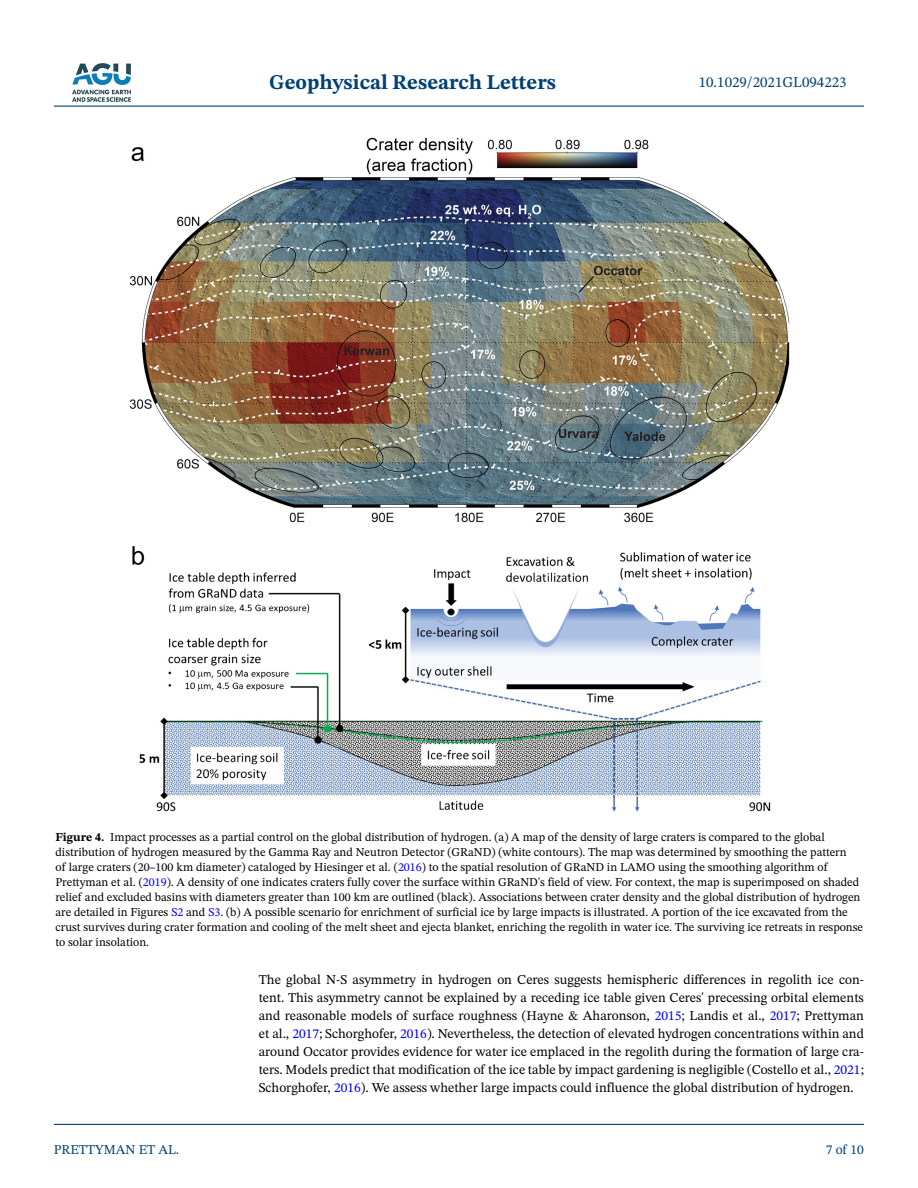
<style>
.page{position:relative;width:918px;height:1188px;background:#fff}
.page>*{position:absolute;margin:0;border:0;box-sizing:border-box;transform-origin:0 0}
.t1{font:700 21px "STIX Two Text";color:#004174}
.t2{font:15px "STIX Two Text";color:#004174}
.t3{font:13.5px/18px "STIX Two Text";color:#000;text-align:justify}
.t4{font:13.5px "STIX Two Text";color:#004174}
.t5{font:12px/15px "STIX Two Text";color:#000}
.s1{font-weight:700}
.s2{color:#00f}
</style>
<div class="page">
<hr style="left:54px;top:106px;width:810px;height:1px;background:#004174">
<hr style="left:54px;top:1124px;width:810px;height:1px;background:#004174">
<img style="left:72px;top:63px;width:59px;height:39px">
<img style="left:130px;top:137px;width:660px;height:675px">
<h1 class="t1" style="left:269px;top:67px;width:288px">Geophysical Research Letters</h1>
<p class="t2" style="left:699px;top:72px;width:149px">10.1029/2021GL094223</p>
<p class="t5" style="left:56px;top:830px;width:809px"><span class="s1">Figure 4.</span> Impact processes as a partial control on the global distribution of hydrogen. (a) A map of the density of large craters is compared to the global distribution of hydrogen measured by the Gamma Ray and Neutron Detector (GRaND) (white contours). The map was determined by smoothing the pattern<br>of large craters (20–100 km diameter) cataloged by Hiesinger et al. (<span class="s2">2016</span>) to the spatial resolution of GRaND in LAMO using the smoothing algorithm of Prettyman et al. (<span class="s2">2019</span>). A density of one indicates craters fully cover the surface within GRaND's field of view. For context, the map is superimposed on shaded relief and excluded basins with diameters greater than 100 km are outlined (black). Associations between crater density and the global distribution of hydrogen are detailed in Figures <span class="s2">S2</span> and <span class="s2">S3</span>. (b) A possible scenario for enrichment of surficial ice by large impacts is illustrated. A portion of the ice excavated from the crust survives during crater formation and cooling of the melt sheet and ejecta blanket, enriching the regolith in water ice. The surviving ice retreats in response to solar insolation.</p>
<p class="t4" style="left:54px;top:1140px;width:127px">PRETTYMAN ET AL.</p>
<p class="t3" style="left:259px;top:970px;width:607px">The global N-S asymmetry in hydrogen on Ceres suggests hemispheric differences in regolith ice con&shy;tent. This asymmetry cannot be explained by a receding ice table given Ceres' precessing orbital elements and reasonable models of surface roughness (Hayne &amp; Aharonson, <span class="s2">2015</span>; Landis et al., <span class="s2">2017</span>; Prettyman et al., <span class="s2">2017</span>; Schorghofer, <span class="s2">2016</span>). Nevertheless, the detection of elevated hydrogen concentrations within and around Occator provides evidence for water ice emplaced in the regolith during the formation of large cra&shy;ters. Models predict that modification of the ice table by impact gardening is negligible (Costello et al., <span class="s2">2021</span>; Schorghofer, <span class="s2">2016</span>). We assess whether large impacts could influence the global distribution of hydrogen.</p>
<p class="t4" style="left:826px;top:1140px;width:40px">7 of 10</p>
</div>
